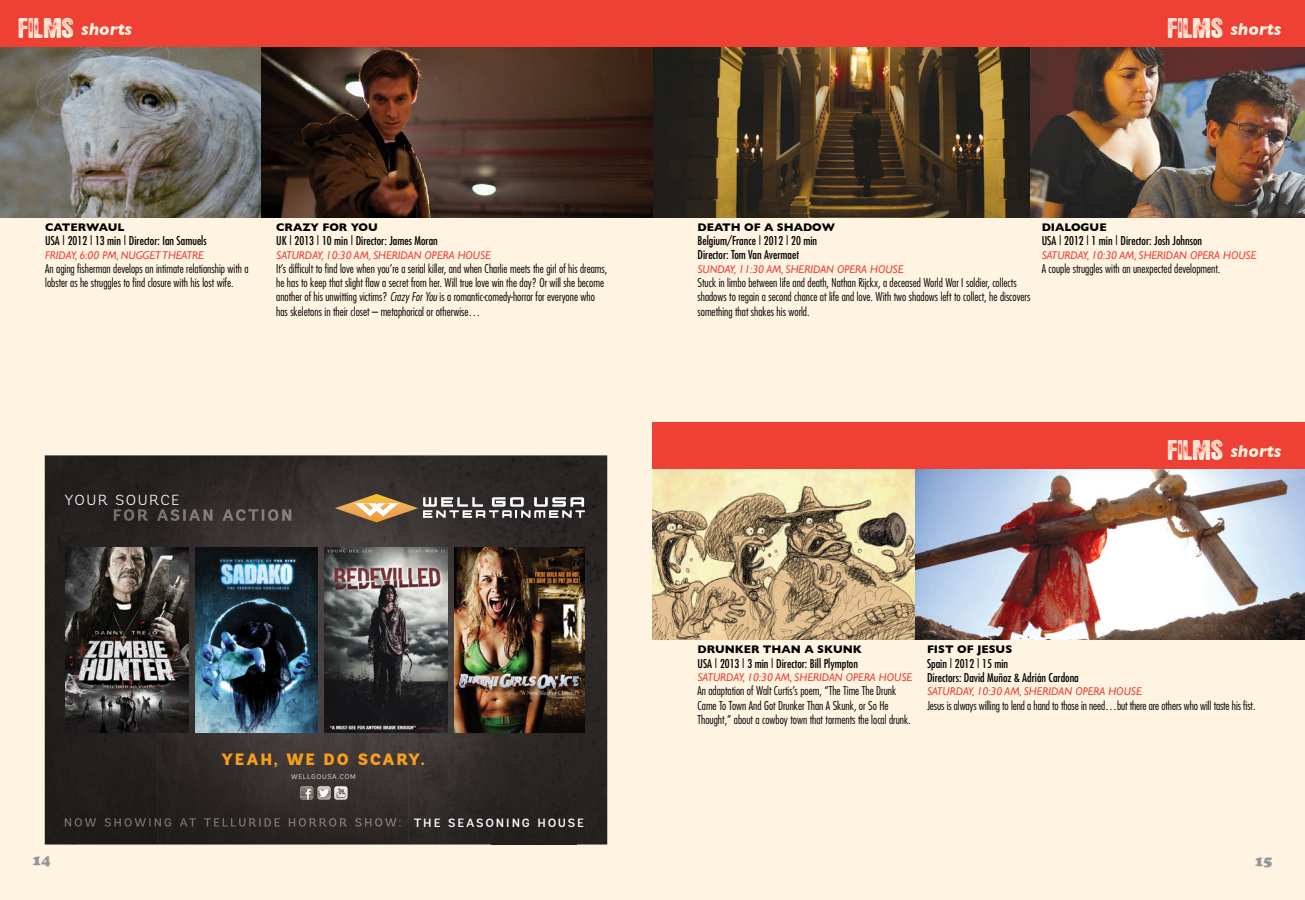
<style>
.page{position:relative;width:1305px;height:900px;background:#fff4e1}
.page>*{position:absolute;margin:0;border:0;box-sizing:border-box;transform-origin:0 0}
.WEE_subs{font:italic 700 17.5px "Gill Sans";color:#fff4e1}
.t1{font:900 16.5px "Andes";letter-spacing:.08em;color:#f99d1c}
.t2{font:900 15px "Cooper";color:#939598}
.t3{font:300 14.62px "Andes";letter-spacing:.08em;color:#fff}
.t4{font:500 12px "Andes";letter-spacing:.135em;color:#fff}
.t5{font:300 condensed 11.88px/14.2px "Futura";color:#000}
.t6{font:condensed 11.88px/14.2px "Futura";color:#000}
.day_time_theater{font:italic 11.25px "Gill Sans";color:#ef4035}
.film_title{font:700 11.25px "Gill Sans";color:#000}
.t7{font:300 6.75px "Andes";letter-spacing:.085em;color:#fff}
.s1{font-family:"Hotel Coral Essex";font-weight:400;font-style:normal;font-size:22.5px}
.s2{font-style:italic}
</style>
<div class="page">
<img style="left:0;top:46px;width:1305px;height:171px">
<img style="left:652px;top:468px;width:653px;height:171px">
<div style="left:0;top:0;width:1305px;height:46px;background:#ef4035"></div>
<div style="left:652px;top:422px;width:653px;height:46px;background:#ef4035"></div>
<img style="left:45px;top:455px;width:562px;height:113px">
<div style="left:45px;top:568px;width:29px;height:277px;background:#201d1c"></div>
<img style="left:158px;top:568px;width:167px;height:277px">
<img style="left:409px;top:568px;width:83px;height:277px">
<div style="left:576px;top:568px;width:31px;height:277px;background:#2a2625"></div>
<div style="left:74px;top:732px;width:84px;height:113px;background:#211e1c"></div>
<img style="left:325px;top:732px;width:84px;height:113px">
<div style="left:492px;top:732px;width:84px;height:113px;background:#282423"></div>
<img style="left:65px;top:818px;width:336px;height:9px">
<svg style="left:300px;top:786px;width:47px;height:14px"></svg>
<img style="left:114px;top:509px;width:177px;height:12px">
<svg style="left:335px;top:494px;width:250px;height:28px;background:#776b5d"></svg>
<img style="left:325px;top:548px;width:123px;height:184px">
<img style="left:455px;top:548px;width:130px;height:184px">
<img style="left:195px;top:548px;width:123px;height:184px">
<img style="left:65px;top:548px;width:123px;height:184px">
<p class="WEE_subs" style="left:19px;top:18px;width:115px"><span class="s1">FILMS</span> shorts</p>
<p class="WEE_subs" style="left:1168px;top:18px;width:115px"><span class="s1">FILMS</span> shorts</p>
<p class="film_title" style="left:45px;top:221px;width:81px">CATERWAUL</p>
<p class="t6" style="left:45px;top:233px;width:163px">USA | 2012 | 13 min | Director: Ian Samuels</p>
<p class="day_time_theater" style="left:45px;top:249px;width:160px">FRIDAY, 6:00 PM, NUGGET THEATRE</p>
<p class="t5" style="left:45px;top:261px;width:205px">An aging fisherman develops an intimate relationship with a lobster as he struggles to find closure with his lost wife.</p>
<p class="film_title" style="left:276px;top:221px;width:103px">CRAZY FOR YOU</p>
<p class="t6" style="left:276px;top:233px;width:163px">UK | 2013 | 10 min | Director: James Moran</p>
<p class="day_time_theater" style="left:276px;top:249px;width:216px">SATURDAY, 10:30 AM, SHERIDAN OPERA HOUSE</p>
<p class="t5" style="left:276px;top:261px;width:333px">It’s difficult to find love when you’re a serial killer, and when Charlie meets the girl of his dreams, he has to keep that slight flaw a secret from her. Will true love win the day? Or will she become another of his unwitting victims? <span class="s2">Crazy For You</span> is a romantic-comedy-horror for everyone who has skeletons in their closet – metaphorical or otherwise…</p>
<p class="t3" style="left:64px;top:491px;width:117px">YOUR SOURCE</p>
<p class="t1" style="left:221px;top:748px;width:205px">YEAH, WE DO SCARY.</p>
<p class="t7" style="left:291px;top:773px;width:66px">WELLGOUSA.COM</p>
<p class="t4" style="left:414px;top:815px;width:172px">THE SEASONING HOUSE</p>
<p class="film_title" style="left:698px;top:221px;width:139px">DEATH OF A SHADOW</p>
<p class="t6" style="left:698px;top:233px;width:121px">Belgium/France | 2012 | 20 min</p>
<p class="t6" style="left:698px;top:248px;width:103px">Director: Tom Van Avermaet</p>
<p class="day_time_theater" style="left:698px;top:263px;width:208px">SUNDAY, 11:30 AM, SHERIDAN OPERA HOUSE</p>
<p class="t5" style="left:698px;top:276px;width:334px">Stuck in limbo between life and death, Nathan Rijckx, a deceased World War I soldier, collects shadows to regain a second chance at life and love. With two shadows left to collect, he discovers something that shakes his world.</p>
<p class="film_title" style="left:1042px;top:221px;width:66px">DIALOGUE</p>
<p class="t6" style="left:1042px;top:233px;width:162px">USA | 2012 | 1 min | Director: Josh Johnson</p>
<p class="day_time_theater" style="left:1042px;top:249px;width:216px">SATURDAY, 10:30 AM, SHERIDAN OPERA HOUSE</p>
<p class="t5" style="left:1042px;top:261px;width:180px">A couple struggles with an unexpected development.</p>
<p class="WEE_subs" style="left:1168px;top:440px;width:115px"><span class="s1">FILMS</span> shorts</p>
<p class="film_title" style="left:698px;top:643px;width:166px">DRUNKER THAN A SKUNK</p>
<p class="t6" style="left:698px;top:656px;width:162px">USA | 2013 | 3 min | Director: Bill Plympton</p>
<p class="day_time_theater" style="left:698px;top:671px;width:216px">SATURDAY, 10:30 AM, SHERIDAN OPERA HOUSE</p>
<p class="t5" style="left:698px;top:684px;width:215px">An adaptation of Walt Curtis’s poem, “The Time The Drunk<br>Came To Town And Got Drunker Than A Skunk, or So He<br>Thought,” about a cowboy town that torments the local drunk.</p>
<p class="film_title" style="left:927px;top:643px;width:87px">FIST OF JESUS</p>
<p class="t6" style="left:927px;top:656px;width:153px">Spain | 2012 | 15 min<br>Directors: David Muñoz &amp; Adrián Cardona</p>
<p class="day_time_theater" style="left:927px;top:685px;width:216px">SATURDAY, 10:30 AM, SHERIDAN OPERA HOUSE</p>
<p class="t5" style="left:927px;top:698px;width:330px">Jesus is always willing to lend a hand to those in need…but there are others who will taste his fist.</p>
<p class="t2" style="left:32px;top:851px;width:19px">14</p>
<p class="t2" style="left:1255px;top:852px;width:19px">15</p>
</div>
